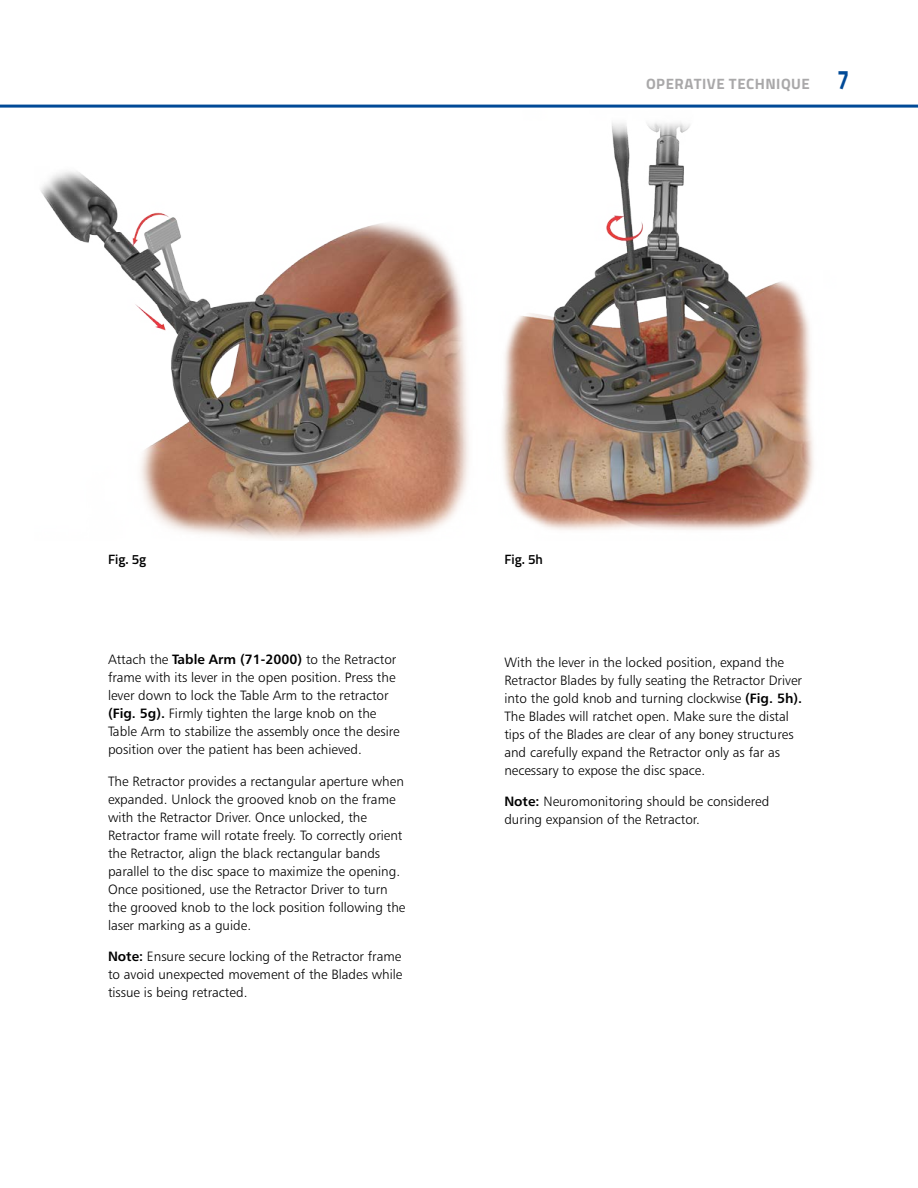
<style>
.page{position:relative;width:918px;height:1188px;background:#fff}
.page>*{position:absolute;margin:0;border:0;box-sizing:border-box;transform-origin:0 0}
.t1{font:700 27px "Titillium";color:#004a97;scale:.8 1}
.t2{font:700 15px "Titillium";letter-spacing:.035em;color:#a9a8a9}
.t3{font:13.5px/18px "Humanist 777 BT Light B";color:#000}
.t4{font:600 13.5px "Titillium";letter-spacing:-.005em;color:#000}
.s1{font-family:"Humanist 777 BT Bold B"}
</style>
<div class="page">
<hr style="left:0;top:105px;width:918px;height:3px;background:#004a97">
<img style="left:40px;top:171px;width:429px;height:369px">
<img style="left:502px;top:122px;width:312px;height:408px">
<p class="t2" style="left:646px;top:72px;width:165px">OPERATIVE TECHNIQUE</p>
<h1 class="t1" style="left:837px;top:59px;width:17px">7</h1>
<p class="t4" style="left:108px;top:549px;width:40px">Fig. 5g</p>
<p class="t4" style="left:504px;top:549px;width:40px">Fig. 5h</p>
<p class="t3" style="left:108px;top:651px;width:293px">Attach the <span class="s1">Table Arm (71-2000)</span> to the Retractor frame with its lever in the open position. Press the lever down to lock the Table Arm to the retractor <span class="s1">(Fig. 5g).</span> Firmly tighten the large knob on the Table Arm to stabilize the assembly once the desire position over the patient has been achieved.</p>
<p class="t3" style="left:108px;top:772px;width:299px">The Retractor provides a rectangular aperture when expanded. Unlock the grooved knob on the frame with the Retractor Driver. Once unlocked, the Retractor frame will rotate freely. To correctly orient the Retractor, align the black rectangular bands parallel to the disc space to maximize the opening.<br>Once positioned, use the Retractor Driver to turn the grooved knob to the lock position following the laser marking as a guide.</p>
<p class="t3" style="left:108px;top:947px;width:296px;text-align:justify"><span class="s1">Note:</span> Ensure secure locking of the Retractor frame to avoid unexpected movement of the Blades while tissue is being retracted.</p>
<p class="t3" style="left:504px;top:653px;width:299px">With the lever in the locked position, expand the Retractor Blades by fully seating the Retractor Driver into the gold knob and turning clockwise <span class="s1">(Fig. 5h).<br></span>The Blades will ratchet open. Make sure the distal tips of the Blades are clear of any boney structures and carefully expand the Retractor only as far as necessary to expose the disc space.</p>
<p class="t3" style="left:504px;top:793px;width:266px"><span class="s1">Note:</span> Neuromonitoring should be considered during expansion of the Retractor.</p>
</div>
